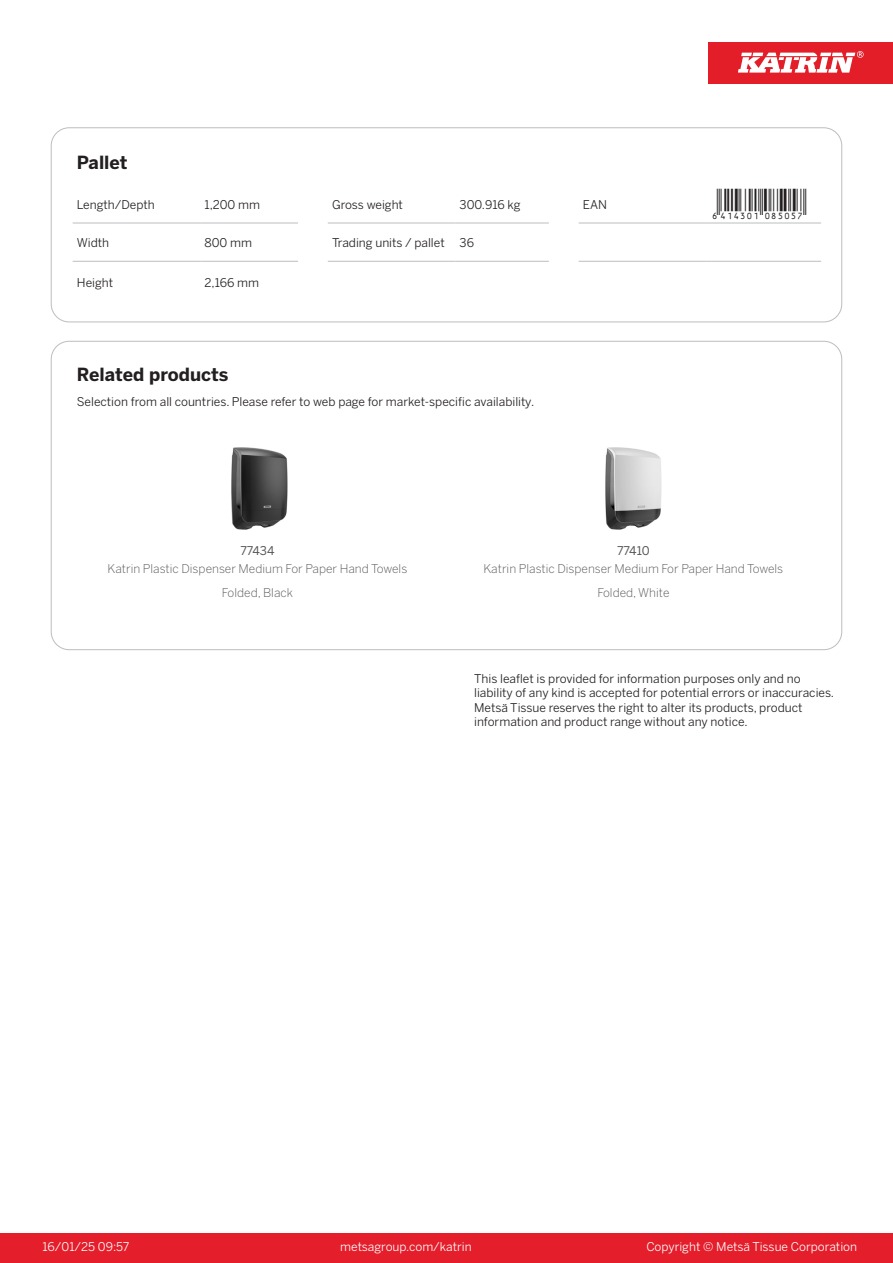
<style>
.page{position:relative;width:893px;height:1263px;background:#fff}
.page>*{position:absolute;margin:0;border:0;box-sizing:border-box;transform-origin:0 0}
.T_EAN{font:30px "Viisas EAN Matala";color:#231f20}
.T_TableHeader{font:700 18px "Benton Sans";color:#231f20}
.Disclaimer{font:12px/14.4px "Benton Sans";color:#231f20}
.T_TableBody{font:12px "Benton Sans";color:#231f20}
.T_RelatedName{font:300 12px/24px "Benton Sans";color:#57585a;text-align:center}
.t1{font:12px "Benton Sans";color:#fff}
.T_RelatedCode{font:12px "Benton Sans";color:#57585a}
</style>
<div class="page">
<div style="left:0;top:1233px;width:893px;height:30px;background:#e41e2b"></div>
<div style="left:708px;top:43px;width:185px;height:41px;background:#e31e28"></div>
<svg style="left:738px;top:51px;width:126px;height:22px"></svg>
<hr style="left:73px;top:223px;width:127px;height:1px;background:#bcbdc0">
<hr style="left:200px;top:223px;width:98px;height:1px;background:#bcbdc0">
<hr style="left:328px;top:223px;width:127px;height:1px;background:#bcbdc0">
<hr style="left:455px;top:223px;width:94px;height:1px;background:#bcbdc0">
<hr style="left:579px;top:223px;width:127px;height:1px;background:#bcbdc0">
<hr style="left:706px;top:223px;width:115px;height:1px;background:#bcbdc0">
<hr style="left:73px;top:261px;width:127px;height:1px;background:#bcbdc0">
<hr style="left:200px;top:261px;width:98px;height:1px;background:#bcbdc0">
<hr style="left:328px;top:261px;width:127px;height:1px;background:#bcbdc0">
<hr style="left:455px;top:261px;width:94px;height:1px;background:#bcbdc0">
<hr style="left:579px;top:261px;width:127px;height:1px;background:#bcbdc0">
<hr style="left:706px;top:261px;width:115px;height:1px;background:#bcbdc0">
<div style="left:51px;top:128px;width:791px;height:194px;border:1px solid #bcbdc0;border-radius:18px"></div>
<img style="left:231px;top:447px;width:57px;height:83px">
<img style="left:605px;top:447px;width:57px;height:83px">
<p class="T_TableHeader" style="left:77px;top:151px;width:52px">Pallet</p>
<p class="T_TableBody" style="left:77px;top:197px;width:79px">Length/Depth</p>
<p class="T_TableBody" style="left:204px;top:197px;width:57px">1,200 mm</p>
<p class="T_TableBody" style="left:332px;top:197px;width:72px">Gross weight</p>
<p class="T_TableBody" style="left:460px;top:197px;width:63px">300.916 kg</p>
<p class="T_TableBody" style="left:583px;top:197px;width:26px">EAN</p>
<p class="T_EAN" style="left:710px;top:188px;width:97px">*6414301085057*</p>
<p class="T_TableBody" style="left:77px;top:235px;width:34px">Width</p>
<p class="T_TableBody" style="left:204px;top:235px;width:49px">800 mm</p>
<p class="T_TableBody" style="left:332px;top:235px;width:114px">Trading units / pallet</p>
<p class="T_TableBody" style="left:460px;top:235px;width:16px">36</p>
<p class="T_TableBody" style="left:77px;top:276px;width:38px">Height</p>
<p class="T_TableBody" style="left:204px;top:276px;width:56px">2,166 mm</p>
<p class="T_TableHeader" style="left:77px;top:363px;width:153px">Related products</p>
<p class="T_TableBody" style="left:77px;top:395px;width:459px">Selection from all countries. Please refer to web page for market-specific availability.</p>
<p class="T_RelatedCode" style="left:240px;top:543px;width:36px">77434</p>
<p class="T_RelatedCode" style="left:617px;top:543px;width:34px">77410</p>
<p class="T_RelatedName" style="left:108px;top:557px;width:301px">Katrin Plastic Dispenser Medium For Paper Hand Towels<br>Folded, Black</p>
<p class="T_RelatedName" style="left:484px;top:557px;width:301px">Katrin Plastic Dispenser Medium For Paper Hand Towels<br>Folded, White</p>
<p class="Disclaimer" style="left:474px;top:671px;width:361px">This leaflet is provided for information purposes only and no liability of any kind is accepted for potential errors or inaccuracies.<br>Metsä Tissue reserves the right to alter its products, product information and product range without any notice.</p>
<p class="t1" style="left:43px;top:1239px;width:88px">16/01/25 09:57</p>
<p class="t1" style="left:340px;top:1239px;width:133px">metsagroup.com/katrin</p>
<p class="t1" style="left:646px;top:1239px;width:212px">Copyright © Metsä Tissue Corporation</p>
</div>
